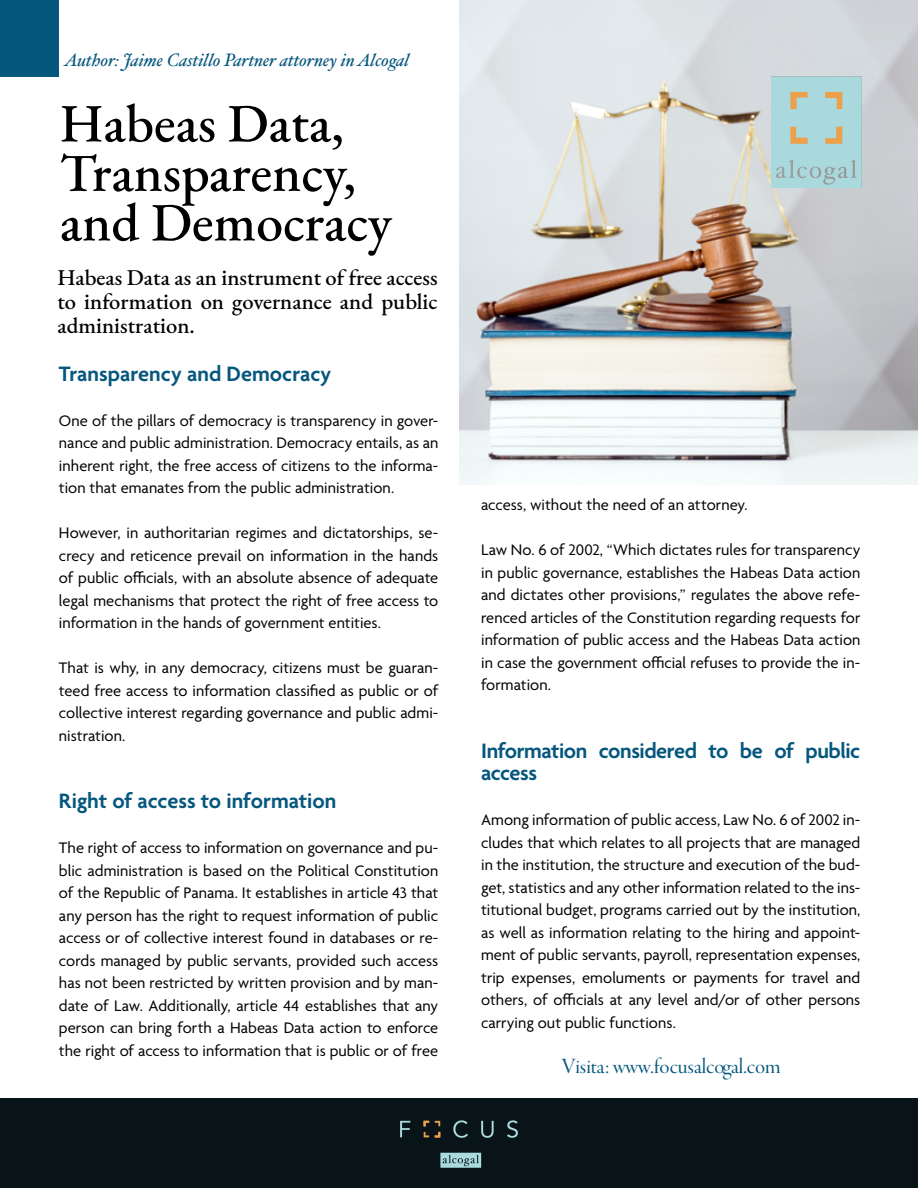
<style>
.page{position:relative;width:918px;height:1188px;background:#fff}
.page>*{position:absolute;margin:0;border:0;box-sizing:border-box;transform-origin:0 0}
.t1{font:500 54px/49.5px "EB Garamond";color:#000}
.t2{font:600 22.5px/22.5px "Agenda";letter-spacing:-.01em;color:#06577d}
.t3{font:500 22.5px/24px "EB Garamond";color:#000;text-align:justify}
.t4{font:22.5px "Garamond Premr Pro Disp";color:#06577d}
.t5{font:italic 18px "Hoefler Text";color:#06577d}
.t6{font:16.5px/22.5px "Agenda";color:#000;text-align:justify}
</style>
<div class="page">
<div style="left:0;top:0;width:59px;height:76px;background:#06577d"></div>
<div style="left:0;top:1099px;width:918px;height:89px;background:#081418"></div>
<svg style="left:440px;top:1153px;width:41px;height:15px"></svg>
<svg style="left:400px;top:1121px;width:10px;height:16px"></svg>
<svg style="left:453px;top:1120px;width:15px;height:18px"></svg>
<svg style="left:481px;top:1121px;width:13px;height:17px"></svg>
<svg style="left:507px;top:1120px;width:11px;height:18px"></svg>
<svg style="left:424px;top:1121px;width:5px;height:5px"></svg>
<svg style="left:435px;top:1132px;width:5px;height:5px"></svg>
<svg style="left:424px;top:1132px;width:5px;height:5px"></svg>
<svg style="left:435px;top:1121px;width:5px;height:5px"></svg>
<img style="left:459px;top:0;width:459px;height:484px">
<svg style="left:771px;top:76px;width:91px;height:112px;background:#acd2d0"></svg>
<p class="t5" style="left:64px;top:50px;width:346px">Author: Jaime Castillo Partner attorney in Alcogal</p>
<h1 class="t1" style="left:60px;top:98px;width:334px">Habeas Data,<br>Transparency, and Democracy</h1>
<h2 class="t3" style="left:57px;top:265px;width:382px">Habeas Data as an instrument of free access to information on governance and public administration.</h2>
<h2 class="t2" style="left:59px;top:364px;width:274px">Transparency and Democracy</h2>
<p class="t6" style="left:59px;top:410px;width:381px">One of the pillars of democracy is transparency in gover&shy;nance and public administration. Democracy entails, as an inherent right, the free access of citizens to the informa&shy;tion that emanates from the public administration.</p>
<p class="t6" style="left:59px;top:523px;width:381px">However, in authoritarian regimes and dictatorships, se&shy;crecy and reticence prevail on information in the hands of public officials, with an absolute absence of adequate legal mechanisms that protect the right of free access to information in the hands of government entities.</p>
<p class="t6" style="left:59px;top:658px;width:381px">That is why, in any democracy, citizens must be guaran&shy;teed free access to information classified as public or of collective interest regarding governance and public admi&shy;nistration.</p>
<h2 class="t2" style="left:59px;top:791px;width:279px">Right of access to information</h2>
<p class="t6" style="left:59px;top:838px;width:381px">The right of access to information on governance and pu&shy;blic administration is based on the Political Constitution of the Republic of Panama. It establishes in article 43 that any person has the right to request information of public access or of collective interest found in databases or re&shy;cords managed by public servants, provided such access has not been restricted by written provision and by man&shy;date of Law. Additionally, article 44 establishes that any person can bring forth a Habeas Data action to enforce the right of access to information that is public or of free</p>
<p class="t6" style="left:481px;top:495px;width:268px">access, without the need of an attorney.</p>
<p class="t6" style="left:481px;top:540px;width:381px">Law No. 6 of 2002, “Which dictates rules for transparency in public governance, establishes the Habeas Data action and dictates other provisions,” regulates the above refe&shy;renced articles of the Constitution regarding requests for information of public access and the Habeas Data action in case the government official refuses to provide the in&shy;formation.</p>
<h2 class="t2" style="left:481px;top:741px;width:381px">Information considered to be of public access</h2>
<p class="t6" style="left:481px;top:810px;width:381px">Among information of public access, Law No. 6 of 2002 in&shy;cludes that which relates to all projects that are managed in the institution, the structure and execution of the bud&shy;get, statistics and any other information related to the ins&shy;titutional budget, programs carried out by the institution, as well as information relating to the hiring and appoint&shy;ment of public servants, payroll, representation expenses, trip expenses, emoluments or payments for travel and others, of officials at any level and/or of other persons carrying out public functions.</p>
<h2 class="t4" style="left:562px;top:1054px;width:220px">Visita: www.focusalcogal.com</h2>
</div>
